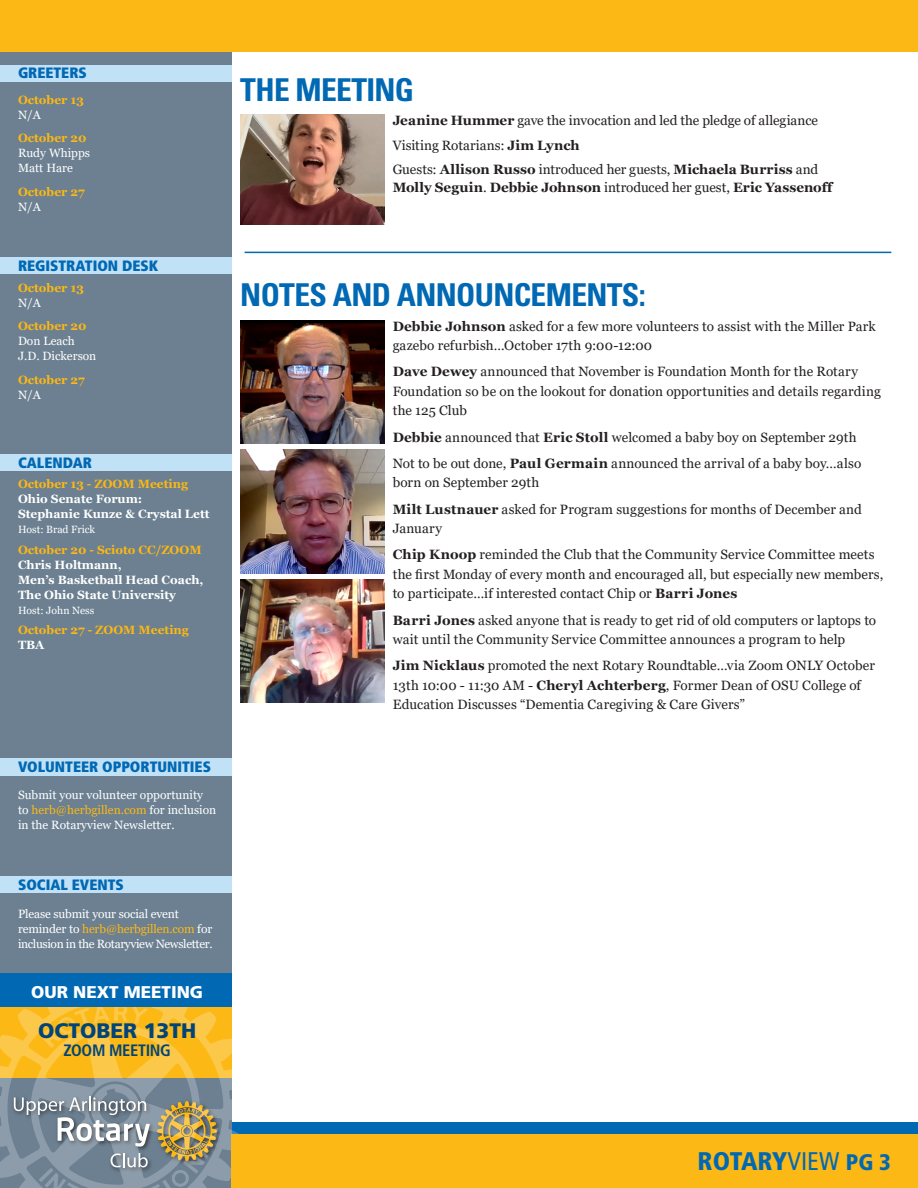
<style>
.page{position:relative;width:918px;height:1188px;background:#fff}
.page>*{position:absolute;margin:0;border:0;box-sizing:border-box;transform-origin:0 0}
.t1{font:700 condensed 31.5px "Univers LT Std";letter-spacing:-.02em;color:#0168b3}
.t2{font:900 condensed 25.5px "Frutiger";letter-spacing:-.02em;color:#0168b3}
.t3{font:900 21px "Frutiger";color:#00447b}
.t4{font:900 16.95px "Frutiger";color:#fff}
.t5{font:700 condensed 16.5px "Frutiger";letter-spacing:-.02em;color:#00447b}
.t6{font:900 condensed 15px "Frutiger";color:#0168b3}
.t7{font:13.5px/19.5px "Georgia";letter-spacing:.005em;color:#231f20}
.t8{font:700 13.5px/18px "Georgia";color:#231f20}
.t9{font:12px/15px "Georgia";color:#fff}
.t10{font:700 12px/15px "Georgia";color:#fff}
.t11{font:700 12px/15px "Georgia";color:#fcb814}
.t12{font:10.5px "Georgia";color:#fff}
.s1{font-weight:400;color:#fff}
.s2{font-weight:700;color:#fcb814}
.s3{color:#fcb814}
.s4{color:#fff}
.s5{font-weight:700}
.s6{font-weight:400}
.s7{font-size:22.5px}
</style>
<div class="page">
<div style="left:231px;top:1122px;width:687px;height:39px;background:#0168b3"></div>
<div style="left:0;top:0;width:231px;height:1188px;background:#6c8091"></div>
<div style="left:0;top:876px;width:231px;height:17px;background:#c1e2f6"></div>
<div style="left:0;top:65px;width:231px;height:16px;background:#c1e2f6"></div>
<div style="left:0;top:257px;width:231px;height:17px;background:#c1e2f6"></div>
<div style="left:0;top:454px;width:231px;height:16px;background:#c1e2f6"></div>
<div style="left:0;top:758px;width:231px;height:18px;background:#c1e2f6"></div>
<svg style="left:0;top:973px;width:239px;height:215px"></svg>
<div style="left:0;top:973px;width:231px;height:34px;background:#0168b3"></div>
<div style="left:0;top:0;width:918px;height:52px;background:#fcb814"></div>
<div style="left:231px;top:1134px;width:687px;height:54px;background:#fcb814"></div>
<img style="left:240px;top:115px;width:144px;height:110px">
<hr style="left:245px;top:252px;width:646px;height:1px;background:#0168b3">
<img style="left:240px;top:320px;width:144px;height:124px">
<img style="left:240px;top:450px;width:144px;height:123px">
<img style="left:240px;top:579px;width:144px;height:123px">
<p class="t6" style="left:18px;top:64px;width:70px">GREETERS</p>
<p class="t11" style="left:18px;top:92px;width:67px">October 13<br><span class="s1">N/A</span></p>
<p class="t9" style="left:18px;top:131px;width:74px"><span class="s2">October 20<br></span>Rudy Whipps<br>Matt Hare</p>
<p class="t11" style="left:18px;top:184px;width:68px">October 27<br><span class="s1">N/A</span></p>
<p class="t6" style="left:18px;top:256px;width:142px">REGISTRATION DESK</p>
<p class="t11" style="left:18px;top:279px;width:67px">October 13<br><span class="s1">N/A</span></p>
<p class="t9" style="left:18px;top:319px;width:80px"><span class="s2">October 20<br></span>Don Leach<br>J.D. Dickerson</p>
<p class="t11" style="left:18px;top:371px;width:68px">October 27<br><span class="s1">N/A</span></p>
<p class="t6" style="left:18px;top:453px;width:76px">CALENDAR</p>
<p class="t10" style="left:18px;top:476px;width:193px"><span class="s3">October 13 - ZOOM Meeting<br></span>Ohio Senate Forum:<br>Stephanie Kunze &amp; Crystal Lett</p>
<p class="t12" style="left:18px;top:523px;width:79px">Host: Brad Frick</p>
<p class="t10" style="left:18px;top:541px;width:187px"><span class="s3">October 20 - Scioto CC/ZOOM<br></span>Chris Holtmann,<br>Men’s Basketball Head Coach,<br>The Ohio State University</p>
<p class="t12" style="left:18px;top:604px;width:78px">Host: John Ness</p>
<p class="t11" style="left:18px;top:622px;width:172px">October 27 - ZOOM Meeting<br><span class="s4">TBA</span></p>
<p class="t6" style="left:18px;top:758px;width:195px">VOLUNTEER OPPORTUNITIES</p>
<p class="t9" style="left:18px;top:788px;width:200px">Submit your volunteer opportunity to <span class="s3">herb@herbgillen.com</span> for inclusion in the Rotaryview Newsletter.</p>
<p class="t6" style="left:18px;top:875px;width:107px">SOCIAL EVENTS</p>
<p class="t9" style="left:18px;top:907px;width:196px">Please submit your social event reminder to <span class="s3">herb@herbgillen.com</span> for inclusion in the Rotaryview Newsletter.</p>
<p class="t4" style="left:31px;top:982px;width:173px">OUR NEXT MEETING</p>
<p class="t3" style="left:38px;top:1018px;width:160px">OCTOBER 13TH</p>
<p class="t5" style="left:63px;top:1041px;width:109px">ZOOM MEETING</p>
<p class="t1" style="left:240px;top:71px;width:175px">THE MEETING</p>
<p class="t7" style="left:393px;top:111px;width:427px"><span class="s5">Jeanine Hummer</span> gave the invocation and led the pledge of allegiance</p>
<p class="t7" style="left:393px;top:135px;width:189px">Visiting Rotarians: <span class="s5">Jim Lynch</span></p>
<p class="t8" style="left:393px;top:160px;width:443px"><span class="s6">Guests:</span> Allison Russo <span class="s6">introduced her guests,</span> Michaela Burriss <span class="s6">and<br></span>Molly Seguin<span class="s6">.</span> Debbie Johnson <span class="s6">introduced her guest,</span> Eric Yassenoff</p>
<p class="t1" style="left:240px;top:276px;width:407px">NOTES AND ANNOUNCEMENTS:</p>
<p class="t7" style="left:393px;top:316px;width:484px"><span class="s5">Debbie Johnson</span> asked for a few more volunteers to assist with the Miller Park gazebo refurbish…October 17th 9:00-12:00</p>
<p class="t7" style="left:393px;top:362px;width:490px"><span class="s5">Dave Dewey</span> announced that November is Foundation Month for the Rotary<br>Foundation so be on the lookout for donation opportunities and details regarding the 125 Club</p>
<p class="t7" style="left:393px;top:427px;width:465px"><span class="s5">Debbie</span> announced that <span class="s5">Eric Stoll</span> welcomed a baby boy on September 29th</p>
<p class="t7" style="left:393px;top:454px;width:470px">Not to be out done, <span class="s5">Paul Germain</span> announced the arrival of a baby boy…also born on September 29th</p>
<p class="t7" style="left:393px;top:499px;width:471px"><span class="s5">Milt Lustnauer</span> asked for Program suggestions for months of December and<br>January</p>
<p class="t7" style="left:393px;top:545px;width:492px"><span class="s5">Chip Knoop</span> reminded the Club that the Community Service Committee meets the first Monday of every month and encouraged all, but especially new members, to participate…if interested contact Chip or <span class="s5">Barri Jones</span></p>
<p class="t7" style="left:393px;top:610px;width:485px"><span class="s5">Barri Jones</span> asked anyone that is ready to get rid of old computers or laptops to wait until the Community Service Committee announces a program to help</p>
<p class="t7" style="left:393px;top:656px;width:484px"><span class="s5">Jim Nicklaus</span> promoted the next Rotary Roundtable…via Zoom ONLY October<br>13th 10:00 - 11:30 AM - <span class="s5">Cheryl Achterberg</span>, Former Dean of OSU College of<br>Education Discusses “Dementia Caregiving &amp; Care Givers”</p>
<p class="t2" style="left:698px;top:1146px;width:195px">ROTARY<span class="s6">VIEW</span> <span class="s7">PG 3</span></p>
</div>
